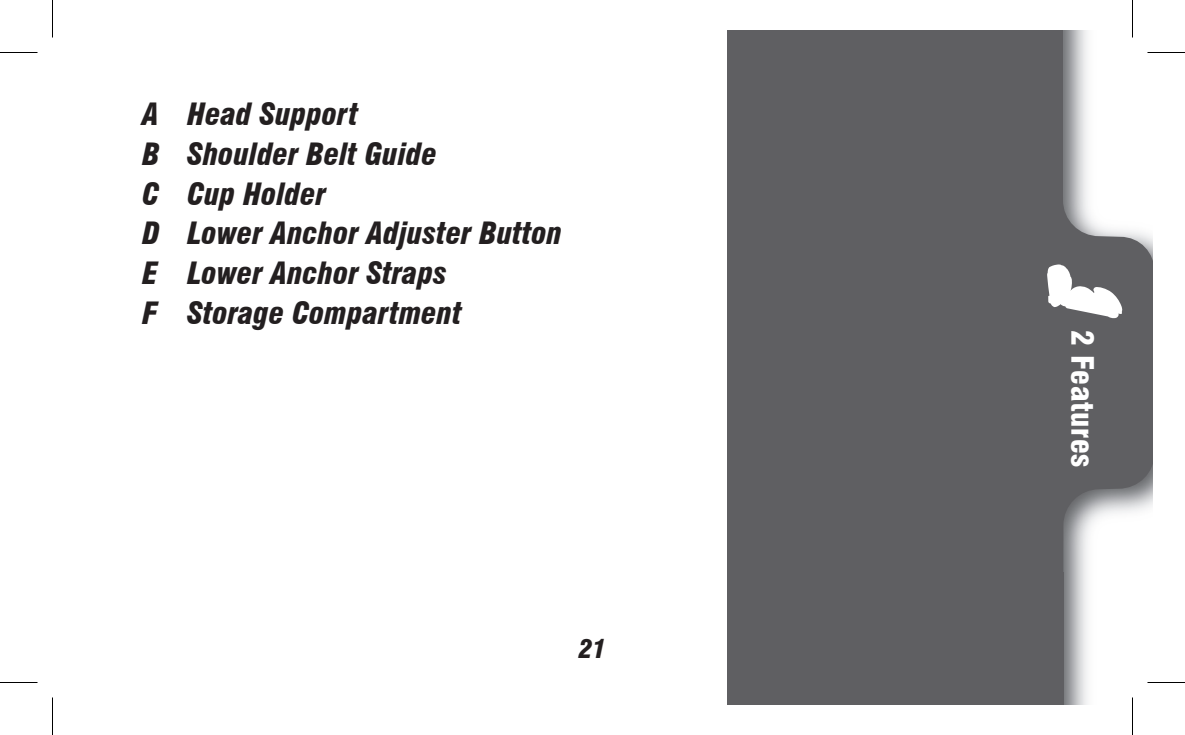
<style>
.page{position:relative;width:1185px;height:735px;background:#fff}
.page>*{position:absolute;margin:0;border:0;box-sizing:border-box;transform-origin:0 0}
.t1{font:italic 900 condensed 30px "Swiss 721 BT";color:#231f20}
.t2{font:900 condensed 30px "Swiss 721 BT";letter-spacing:.02em;color:#fff}
.t3{font:italic 900 condensed 25px "Swiss 721 BT";color:#231f20}
</style>
<div class="page">
<svg style="left:728px;top:30px;width:424px;height:675px;background:#747477"></svg>
<div style="left:728px;top:572px;width:336px;height:133px;background:#5f5f62"></div>
<svg style="left:1047px;top:264px;width:75px;height:54px"></svg>
<hr style="left:1148px;top:51px;width:37px;height:3px;background:#fff">
<hr style="left:1148px;top:681px;width:37px;height:3px;background:#fff">
<hr style="left:1131px;top:0;width:3px;height:38px;background:#fff">
<hr style="left:1131px;top:698px;width:3px;height:37px;background:#fff">
<hr style="left:0;top:52px;width:38px;height:1px;background:#000">
<hr style="left:1148px;top:52px;width:37px;height:1px;background:#000">
<hr style="left:0;top:682px;width:38px;height:1px;background:#000">
<hr style="left:1148px;top:682px;width:37px;height:1px;background:#000">
<hr style="left:52px;top:0;width:1px;height:38px;background:#000">
<hr style="left:52px;top:698px;width:1px;height:37px;background:#000">
<hr style="left:1132px;top:0;width:1px;height:38px;background:#000">
<hr style="left:1132px;top:698px;width:1px;height:37px;background:#000">
<p class="t1" style="left:142px;top:96px;width:217px">A Head Support</p>
<p class="t1" style="left:142px;top:136px;width:296px">B Shoulder Belt Guide</p>
<p class="t1" style="left:142px;top:176px;width:185px">C Cup Holder</p>
<p class="t1" style="left:142px;top:216px;width:421px">D Lower Anchor Adjuster Button</p>
<p class="t1" style="left:142px;top:255px;width:306px">E Lower Anchor Straps</p>
<p class="t1" style="left:142px;top:295px;width:321px">F Storage Compartment</p>
<p class="t3" style="left:579px;top:634px;width:28px">21</p>
<p class="t2" style="left:1100px;top:330px;width:139px;rotate:90deg">2 Features</p>
</div>
